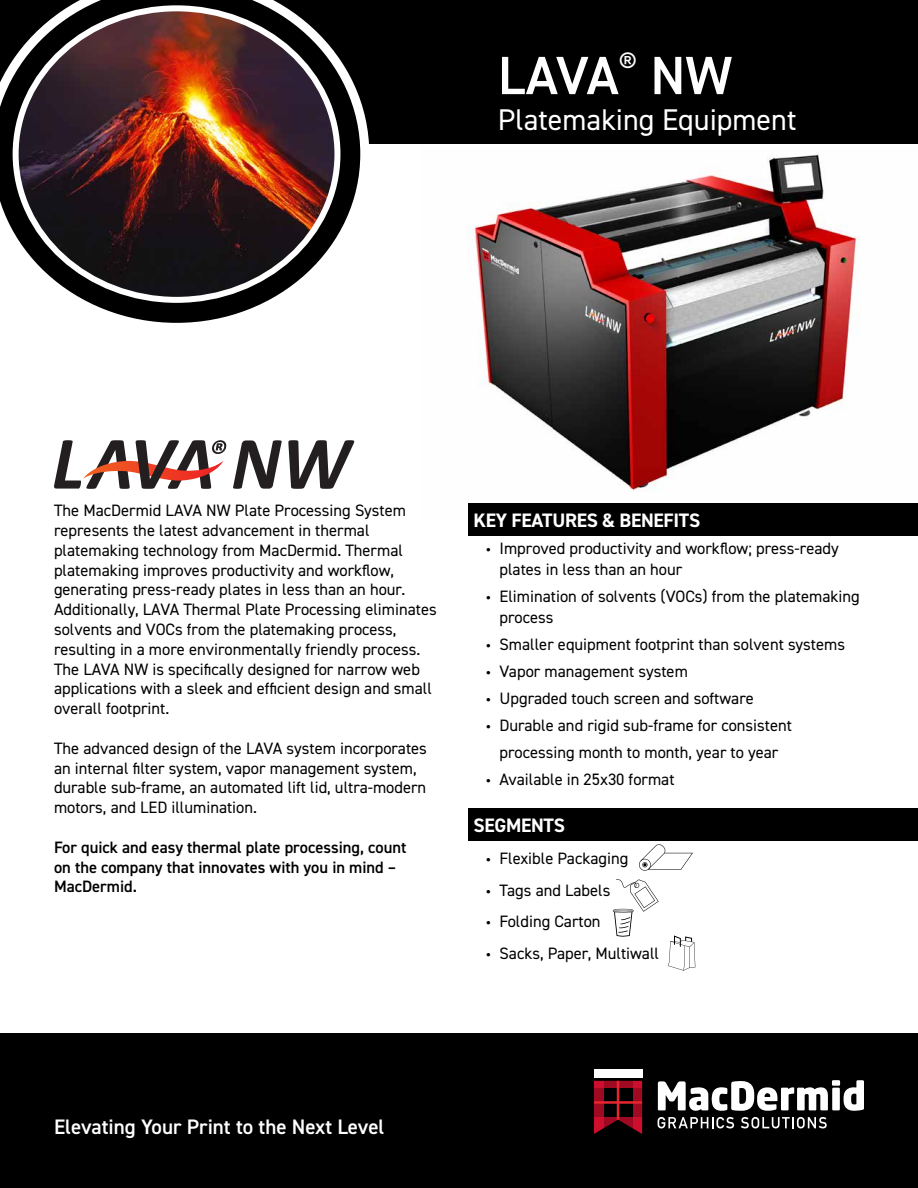
<style>
.page{position:relative;width:918px;height:1188px;background:#fff}
.page>*{position:absolute;margin:0;border:0;box-sizing:border-box;transform-origin:0 0}
.t1{font:600 54px "DIN2014";letter-spacing:-.02em;color:#fff}
.t2{font:30px "DIN2014";color:#fff}
.t3{font:600 21px "DIN2014";color:#fff}
.t4{font:700 19.5px "DIN2014";letter-spacing:-.015em;color:#fff}
.t5{font:16.5px/19.8px "DIN2014";color:#000}
.t6{font:600 16.5px/19.8px "DIN2014";color:#000}
.s1{font-family:"Myriad Pro"}
</style>
<div class="page">
<div style="left:0;top:1033px;width:918px;height:155px;background:#000"></div>
<div style="left:0;top:0;width:918px;height:144px;background:#000"></div>
<svg style="left:658px;top:1080px;width:206px;height:31px"></svg>
<svg style="left:658px;top:1117px;width:76px;height:11px"></svg>
<svg style="left:741px;top:1117px;width:86px;height:11px"></svg>
<svg style="left:594px;top:1081px;width:48px;height:53px"></svg>
<div style="left:594px;top:1069px;width:48px;height:8px;background:#fff"></div>
<img style="left:467px;top:154px;width:392px;height:366px">
<div style="left:469px;top:808px;width:449px;height:32px;background:#000"></div>
<div style="left:469px;top:503px;width:449px;height:32px;background:#000"></div>
<svg style="left:0;top:0;width:369px;height:323px"></svg>
<svg style="left:639px;top:844px;width:54px;height:27px"></svg>
<svg style="left:668px;top:935px;width:27px;height:36px"></svg>
<svg style="left:613px;top:879px;width:46px;height:58px"></svg>
<img style="left:16px;top:8px;width:321px;height:292px">
<svg style="left:233px;top:440px;width:49px;height:49px"></svg>
<svg style="left:288px;top:440px;width:66px;height:49px"></svg>
<svg style="left:54px;top:440px;width:172px;height:49px"></svg>
<h1 class="t1" style="left:498px;top:40px;width:236px">LAVA<sup>®</sup> NW</h1>
<h2 class="t2" style="left:498px;top:101px;width:300px">Platemaking Equipment</h2>
<p class="t5" style="left:54px;top:500px;width:384px">The MacDermid LAVA NW Plate Processing System represents the latest advancement in thermal platemaking technology from MacDermid. Thermal platemaking improves productivity and workflow, generating press-ready plates in less than an hour.<br>Additionally, LAVA Thermal Plate Processing eliminates solvents and VOCs from the platemaking process, resulting in a more environmentally friendly process.<br>The LAVA NW is specifically designed for narrow web applications with a sleek and efficient design and small overall footprint.</p>
<p class="t5" style="left:54px;top:738px;width:374px">The advanced design of the LAVA system incorporates an internal filter system, vapor management system, durable sub-frame, an automated lift lid, ultra-modern motors, and LED illumination.</p>
<p class="t6" style="left:54px;top:837px;width:354px">For quick and easy thermal plate processing, count on the company that innovates with you in mind –<br>MacDermid.</p>
<p class="t4" style="left:474px;top:507px;width:228px">KEY FEATURES &amp; BENEFITS</p>
<p class="t5" style="left:499px;top:537px;width:341px;line-height:21px;text-indent:-13px"><span class="s1">•</span> Improved productivity and workflow; press-ready plates in less than an hour</p>
<p class="t5" style="left:499px;top:585px;width:362px;line-height:21px;text-indent:-13px"><span class="s1">•</span> Elimination of solvents (VOCs) from the platemaking process</p>
<p class="t5" style="left:486px;top:634px;width:361px"><span class="s1">•</span> Smaller equipment footprint than solvent systems</p>
<p class="t5" style="left:486px;top:661px;width:203px"><span class="s1">•</span> Vapor management system</p>
<p class="t5" style="left:486px;top:688px;width:269px"><span class="s1">•</span> Upgraded touch screen and software</p>
<p class="t5" style="left:486px;top:711px;width:308px;line-height:27px;text-align:center"><span class="s1">•</span> Durable and rigid sub-frame for consistent processing month to month, year to year</p>
<p class="t5" style="left:486px;top:769px;width:190px"><span class="s1">•</span> Available in 25x30 format</p>
<p class="t4" style="left:474px;top:812px;width:93px">SEGMENTS</p>
<p class="t5" style="left:486px;top:848px;width:144px"><span class="s1">•</span> Flexible Packaging</p>
<p class="t5" style="left:486px;top:880px;width:126px"><span class="s1">•</span> Tags and Labels</p>
<p class="t5" style="left:486px;top:911px;width:116px"><span class="s1">•</span> Folding Carton</p>
<p class="t5" style="left:486px;top:943px;width:175px"><span class="s1">•</span> Sacks, Paper, Multiwall</p>
<p class="t3" style="left:54px;top:1113px;width:332px">Elevating Your Print to the Next Level</p>
</div>
